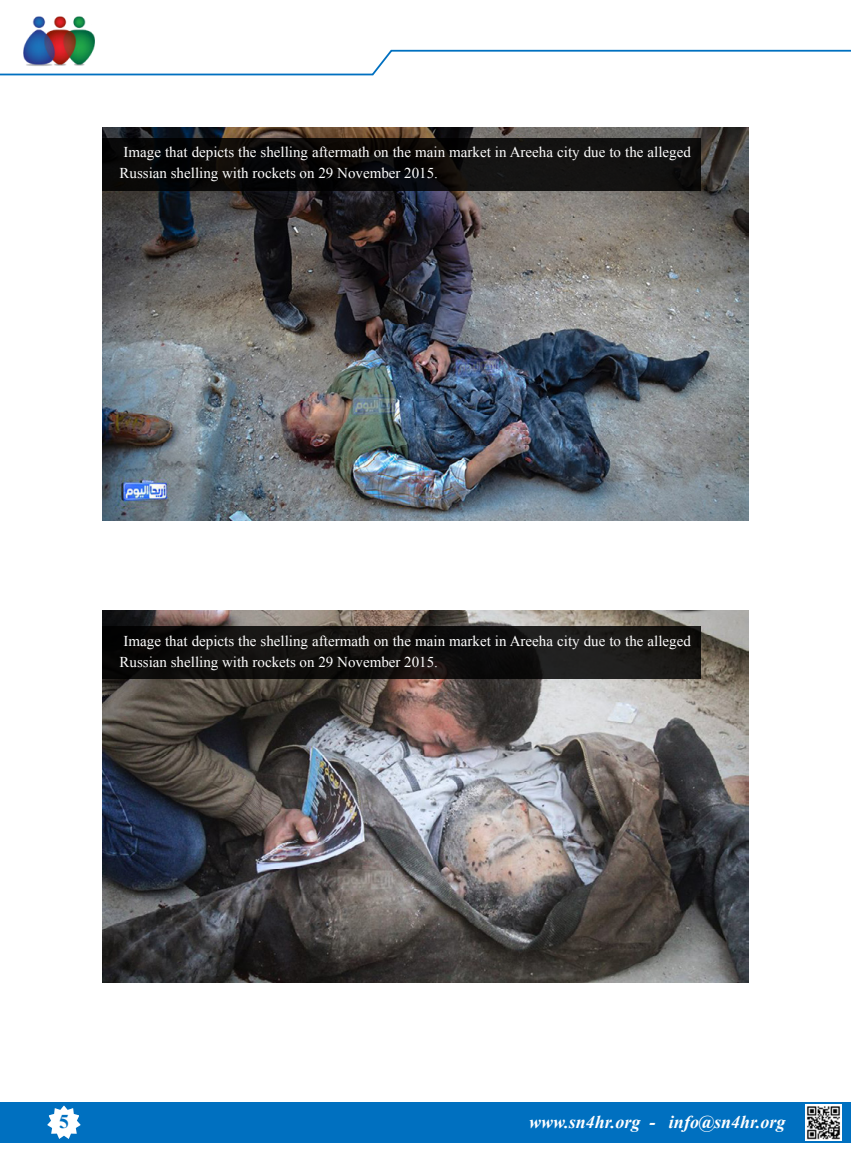
<style>
.page{position:relative;width:851px;height:1170px;background:#fff}
.page>*{position:absolute;margin:0;border:0;box-sizing:border-box;transform-origin:0 0}
.t1{font:700 19.5px "Times New Roman";color:#0070c0}
.t2{font:italic 700 18px "Times New Roman";color:#fff}
.t3{font:15px/21px "Times New Roman";color:#fff}
</style>
<div class="page">
<img style="left:23px;top:16px;width:72px;height:33px">
<div style="left:0;top:1101px;width:850px;height:41px;background:#0070c0"></div>
<svg style="left:44px;top:1101px;width:40px;height:38px"></svg>
<svg style="left:0;top:49px;width:850px;height:27px"></svg>
<img style="left:805px;top:1104px;width:36px;height:36px">
<img style="left:102px;top:128px;width:646px;height:392px">
<img style="left:102px;top:610px;width:646px;height:372px">
<div style="left:102px;top:138px;width:598px;height:52px;background:#0d0b0a"></div>
<div style="left:102px;top:626px;width:598px;height:53px;background:linear-gradient(to right,#0a0807,#1c1a19)"></div>
<p class="t3" style="left:119px;top:141px;width:572px">Image that depicts the shelling aftermath on the main market in Areeha city due to the alleged<br>Russian shelling with rockets on 29 November 2015.</p>
<p class="t3" style="left:119px;top:630px;width:572px">Image that depicts the shelling aftermath on the main market in Areeha city due to the alleged<br>Russian shelling with rockets on 29 November 2015.</p>
<h1 class="t1" style="left:59px;top:1107px;width:11px">5</h1>
<p class="t2" style="left:529px;top:1108px;width:113px">www.sn4hr.org</p>
<p class="t2" style="left:649px;top:1108px;width:7px">-</p>
<p class="t2" style="left:669px;top:1108px;width:118px">info@sn4hr.org</p>
</div>
